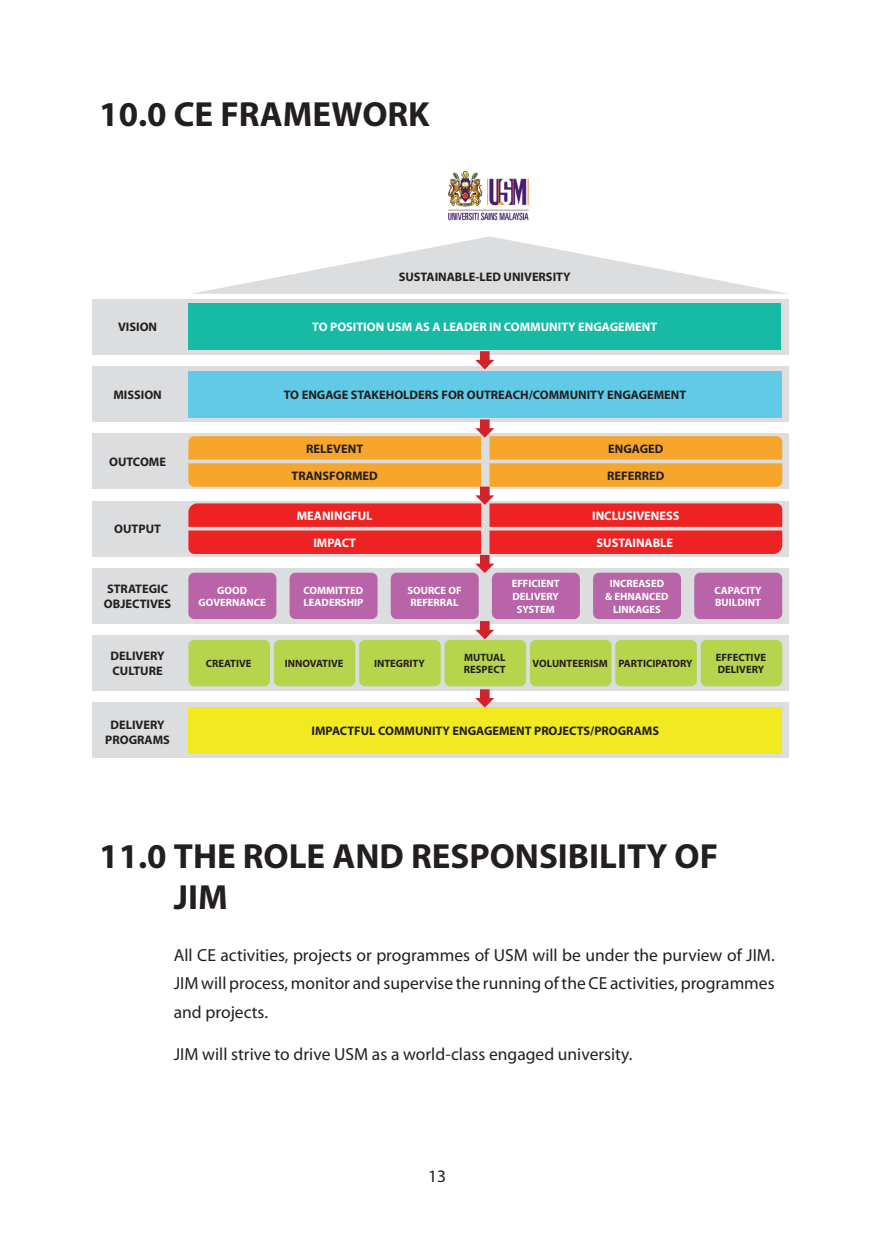
<style>
.page{position:relative;width:874px;height:1241px;background:#fff}
.page>*{position:absolute;margin:0;border:0;box-sizing:border-box;transform-origin:0 0}
.SUBDIRECTORY0{font:700 35px/40.2px "Myriad Pro";color:#231f20}
.SUBDIRECTORY0_BREAK{font:700 35px "Myriad Pro";color:#231f20}
.TEXT0{font:17.5px/28px "Myriad Pro";color:#231f20;text-align:justify}
.t1{font:700 12.42px/14.9px "Myriad Pro";color:#231f20}
.t2{font:700 12.42px "Myriad Pro";color:#fff}
.t3{font:700 10.67px/12.8px "Myriad Pro";color:#fff}
.t4{font:700 10.67px/12.8px "Myriad Pro";color:#231f20}
</style>
<div class="page">
<div style="left:93px;top:299px;width:695px;height:56px;background:#dcdddf"></div>
<div style="left:188px;top:303px;width:592px;height:46px;background:#17baa4"></div>
<div style="left:93px;top:366px;width:695px;height:56px;background:#dcdddf"></div>
<div style="left:188px;top:371px;width:593px;height:46px;background:#61cbe7"></div>
<div style="left:93px;top:433px;width:695px;height:56px;background:#dcdddf"></div>
<div style="left:93px;top:501px;width:695px;height:55px;background:#dcdddf"></div>
<div style="left:93px;top:568px;width:695px;height:55px;background:#dcdddf"></div>
<div style="left:188px;top:572px;width:88px;height:47px;background:#b964a8;border-radius:6px"></div>
<div style="left:289px;top:572px;width:88px;height:47px;background:#b964a8;border-radius:6px"></div>
<div style="left:390px;top:572px;width:88px;height:47px;background:#b964a8;border-radius:6px"></div>
<div style="left:491px;top:572px;width:88px;height:47px;background:#b964a8;border-radius:6px"></div>
<div style="left:592px;top:572px;width:88px;height:47px;background:#b964a8;border-radius:6px"></div>
<div style="left:694px;top:572px;width:87px;height:47px;background:#b964a8;border-radius:6px"></div>
<div style="left:93px;top:635px;width:695px;height:55px;background:#dcdddf"></div>
<div style="left:188px;top:639px;width:82px;height:47px;background:#b7d54c;border-radius:6px"></div>
<div style="left:273px;top:639px;width:82px;height:47px;background:#b7d54c;border-radius:6px"></div>
<div style="left:359px;top:639px;width:81px;height:47px;background:#b7d54c;border-radius:6px"></div>
<div style="left:444px;top:639px;width:82px;height:47px;background:#b7d54c;border-radius:6px"></div>
<div style="left:529px;top:639px;width:82px;height:47px;background:#b7d54c;border-radius:6px"></div>
<div style="left:615px;top:639px;width:81px;height:47px;background:#b7d54c;border-radius:6px"></div>
<div style="left:700px;top:639px;width:81px;height:47px;background:#b7d54c;border-radius:6px"></div>
<div style="left:93px;top:702px;width:695px;height:56px;background:#dcdddf"></div>
<div style="left:188px;top:707px;width:593px;height:46px;background:#f1ea21"></div>
<svg style="left:475px;top:351px;width:19px;height:18px"></svg>
<svg style="left:188px;top:419px;width:593px;height:154px"></svg>
<svg style="left:475px;top:621px;width:19px;height:18px"></svg>
<svg style="left:475px;top:689px;width:19px;height:18px"></svg>
<svg style="left:192px;top:236px;width:596px;height:58px"></svg>
<img style="left:448px;top:170px;width:81px;height:51px">
<p class="SUBDIRECTORY0_BREAK" style="left:99px;top:91px;width:332px">10.0 CE FRAMEWORK</p>
<p class="t1" style="left:398px;top:269px;width:173px">SUSTAINABLE-LED UNIVERSITY</p>
<p class="t1" style="left:118px;top:318px;width:41px">VISION</p>
<p class="t2" style="left:312px;top:318px;width:346px">TO POSITION USM AS A LEADER IN COMMUNITY ENGAGEMENT</p>
<p class="t1" style="left:113px;top:387px;width:50px">MISSION</p>
<p class="t1" style="left:284px;top:387px;width:403px">TO ENGAGE STAKEHOLDERS FOR OUTREACH/COMMUNITY ENGAGEMENT</p>
<p class="t1" style="left:109px;top:454px;width:58px">OUTCOME</p>
<p class="t1" style="left:114px;top:520px;width:48px">OUTPUT</p>
<p class="t1" style="left:306px;top:440px;width:58px">RELEVENT</p>
<p class="t1" style="left:291px;top:467px;width:88px">TRANSFORMED</p>
<p class="t2" style="left:296px;top:507px;width:77px">MEANINGFUL</p>
<p class="t2" style="left:313px;top:534px;width:44px">IMPACT</p>
<p class="t1" style="left:104px;top:581px;width:69px">STRATEGIC<br>OBJECTIVES</p>
<p class="t3" style="left:198px;top:583px;width:69px;text-align:center">GOOD<br>GOVERNANCE</p>
<p class="t3" style="left:303px;top:583px;width:61px">COMMITTED<br>LEADERSHIP</p>
<p class="t3" style="left:407px;top:583px;width:56px">SOURCE OF<br>REFERRAL</p>
<p class="t3" style="left:511px;top:576px;width:50px">EFFICIENT<br>DELIVERY</p>
<p class="t3" style="left:516px;top:602px;width:40px">SYSTEM</p>
<p class="t1" style="left:608px;top:440px;width:57px">ENGAGED</p>
<p class="t1" style="left:607px;top:467px;width:59px">REFERRED</p>
<p class="t2" style="left:592px;top:507px;width:89px">INCLUSIVENESS</p>
<p class="t2" style="left:596px;top:534px;width:78px">SUSTAINABLE</p>
<p class="t3" style="left:605px;top:576px;width:65px;text-align:center">INCREASED &amp; EHNANCED<br>LINKAGES</p>
<p class="t3" style="left:714px;top:583px;width:49px">CAPACITY<br>BUILDINT</p>
<p class="t1" style="left:110px;top:648px;width:56px">DELIVERY<br>CULTURE</p>
<p class="t4" style="left:206px;top:656px;width:47px">CREATIVE</p>
<p class="t4" style="left:284px;top:656px;width:60px">INNOVATIVE</p>
<p class="t4" style="left:374px;top:656px;width:52px">INTEGRITY</p>
<p class="t4" style="left:463px;top:650px;width:43px">MUTUAL<br>RESPECT</p>
<p class="t4" style="left:532px;top:656px;width:77px">VOLUNTEERISM</p>
<p class="t4" style="left:618px;top:656px;width:76px">PARTICIPATORY</p>
<p class="t4" style="left:715px;top:650px;width:52px">EFFECTIVE<br>DELIVERY</p>
<p class="t1" style="left:105px;top:716px;width:66px;text-align:center">DELIVERY<br>PROGRAMS</p>
<p class="t1" style="left:311px;top:722px;width:349px">IMPACTFUL COMMUNITY ENGAGEMENT PROJECTS/PROGRAMS</p>
<p class="SUBDIRECTORY0" style="left:174px;top:835px;width:545px;text-indent:-74px">11.0 THE ROLE AND RESPONSIBILITY OF<br>JIM</p>
<p class="TEXT0" style="left:174px;top:941px;width:602px">All CE activities, projects or programmes of USM will be under the purview of JIM.<br>JIM will process, monitor and supervise the running of the CE activities, programmes and projects.</p>
<p class="TEXT0" style="left:174px;top:1040px;width:460px">JIM will strive to drive USM as a world-class engaged university.</p>
<h2 class="TEXT0" style="left:428px;top:1161px;width:19px">13</h2>
</div>
